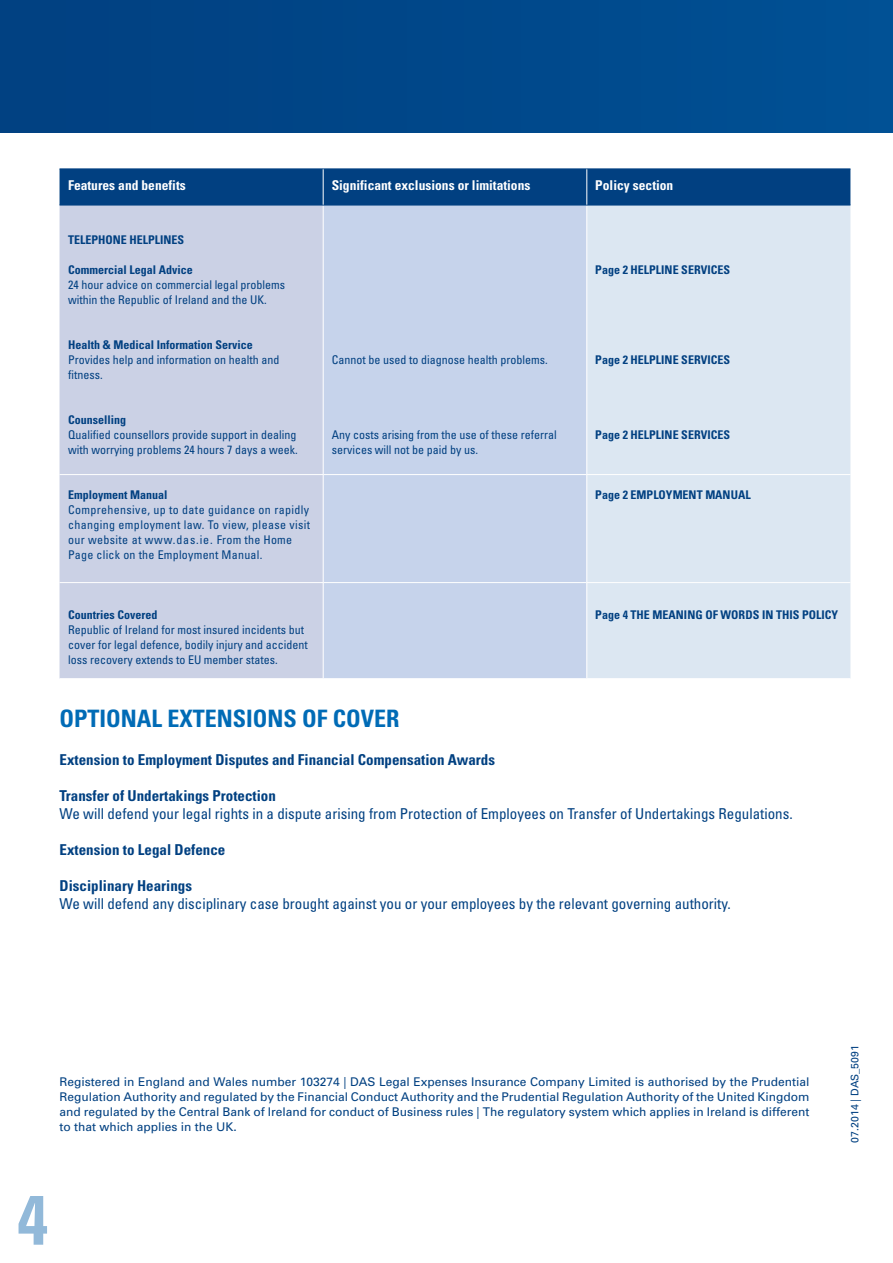
<style>
.page{position:relative;width:893px;height:1263px;background:#fff}
.page>*{position:absolute;margin:0;border:0;box-sizing:border-box;transform-origin:0 0}
.PAGE_NO__LIGHT_BL{font:700 condensed 69.75px "Univers";color:#92b9d9}
.SUBHEAD_-_16_12_DAS{font:700 condensed 24px "Univers";color:#006bb6}
.t1{font:condensed 15px "Univers";color:#014081}
.t2{font:700 condensed 15px "Univers";color:#014081}
.A4KF_TABLE_HEADER_9{font:700 condensed 13.5px "Univers";color:#fff}
.t3{font:12px/15px "Univers";color:#014081;text-align:justify}
.Table_body{font:condensed 12px/15px "Univers";color:#014081}
.A4KF_TABLE_BODY_8_10{font:condensed 12px/15px "Univers";color:#014081}
.Table_body-2{font:condensed 12px/15px "Univers";letter-spacing:.03em;color:#014081}
.A4KF_TABLE_POLICY_SE{font:700 condensed 12px "Univers";color:#014081}
.A4KF_TABLE_BODY_BOLD{font:700 condensed 12px "Univers";color:#014081}
.REFERENCES_-_7_10_WH{font:10.5px "Univers";color:#014081}
</style>
<div class="page">
<div style="left:0;top:0;width:893px;height:133px;background:#00478a"></div>
<div style="left:60px;top:170px;width:790px;height:35px;background:#014081"></div>
<div style="left:60px;top:206px;width:263px;height:472px;background:#cbd1e5"></div>
<div style="left:324px;top:206px;width:262px;height:472px;background:#c6d3eb"></div>
<div style="left:587px;top:206px;width:263px;height:472px;background:#dce7f2"></div>
<hr style="left:60px;top:474px;width:263px;height:1px;background:#fff">
<hr style="left:323px;top:474px;width:264px;height:1px;background:#fff">
<hr style="left:587px;top:474px;width:263px;height:1px;background:#fff">
<hr style="left:60px;top:582px;width:263px;height:1px;background:#fff">
<hr style="left:323px;top:582px;width:264px;height:1px;background:#fff">
<hr style="left:587px;top:582px;width:263px;height:1px;background:#fff">
<hr style="left:60px;top:169px;width:263px;height:1px;background:#014081">
<hr style="left:323px;top:169px;width:264px;height:1px;background:#014081">
<hr style="left:587px;top:169px;width:263px;height:1px;background:#014081">
<hr style="left:60px;top:205px;width:263px;height:1px;background:#014081">
<hr style="left:323px;top:205px;width:264px;height:1px;background:#014081">
<hr style="left:587px;top:205px;width:263px;height:1px;background:#014081">
<hr style="left:323px;top:169px;width:1px;height:36px;background:#fff">
<hr style="left:586px;top:169px;width:1px;height:36px;background:#fff">
<p class="A4KF_TABLE_HEADER_9" style="left:68px;top:177px;width:119px">Features and benefits</p>
<p class="A4KF_TABLE_HEADER_9" style="left:332px;top:177px;width:200px">Significant exclusions or limitations</p>
<p class="A4KF_TABLE_HEADER_9" style="left:595px;top:177px;width:80px">Policy section</p>
<p class="A4KF_TABLE_POLICY_SE" style="left:68px;top:232px;width:118px">TELEPHONE HELPLINES</p>
<p class="A4KF_TABLE_BODY_BOLD" style="left:68px;top:262px;width:126px">Commercial Legal Advice</p>
<p class="A4KF_TABLE_BODY_8_10" style="left:68px;top:277px;width:219px">24 hour advice on commercial legal problems within the Republic of Ireland and the UK.</p>
<p class="A4KF_TABLE_BODY_BOLD" style="left:68px;top:337px;width:186px">Health &amp; Medical Information Service</p>
<p class="Table_body" style="left:68px;top:352px;width:213px">Provides help and information on health and fitness.</p>
<p class="A4KF_TABLE_BODY_BOLD" style="left:68px;top:412px;width:60px">Counselling</p>
<p class="A4KF_TABLE_BODY_8_10" style="left:68px;top:427px;width:231px">Qualified counsellors provide support in dealing with worrying problems 24 hours 7 days a week.</p>
<p class="A4KF_TABLE_BODY_BOLD" style="left:68px;top:487px;width:101px">Employment Manual</p>
<p class="Table_body-2" style="left:68px;top:502px;width:244px">Comprehensive, up to date guidance on rapidly changing employment law. To view, please visit our website at www.das.ie. From the Home Page click on the Employment Manual.</p>
<p class="A4KF_TABLE_BODY_BOLD" style="left:68px;top:607px;width:91px">Countries Covered</p>
<p class="Table_body" style="left:68px;top:622px;width:241px">Republic of Ireland for most insured incidents but cover for legal defence, bodily injury and accident loss recovery extends to EU member states.</p>
<p class="Table_body" style="left:332px;top:352px;width:217px">Cannot be used to diagnose health problems.</p>
<p class="Table_body" style="left:332px;top:427px;width:227px">Any costs arising from the use of these referral services will not be paid by us.</p>
<p class="A4KF_TABLE_POLICY_SE" style="left:595px;top:262px;width:136px">Page 2 HELPLINE SERVICES</p>
<p class="A4KF_TABLE_POLICY_SE" style="left:595px;top:352px;width:136px">Page 2 HELPLINE SERVICES</p>
<p class="A4KF_TABLE_POLICY_SE" style="left:595px;top:427px;width:136px">Page 2 HELPLINE SERVICES</p>
<p class="A4KF_TABLE_POLICY_SE" style="left:595px;top:487px;width:157px">Page 2 EMPLOYMENT MANUAL</p>
<p class="A4KF_TABLE_POLICY_SE" style="left:595px;top:607px;width:244px">Page 4 THE MEANING OF WORDS IN THIS POLICY</p>
<p class="SUBHEAD_-_16_12_DAS" style="left:60px;top:703px;width:342px">OPTIONAL EXTENSIONS OF COVER</p>
<p class="t2" style="left:60px;top:750px;width:437px">Extension to Employment Disputes and Financial Compensation Awards</p>
<p class="t2" style="left:60px;top:786px;width:218px">Transfer of Undertakings Protection</p>
<p class="t1" style="left:60px;top:804px;width:735px">We will defend your legal rights in a dispute arising from Protection of Employees on Transfer of Undertakings Regulations.</p>
<p class="t2" style="left:60px;top:840px;width:167px">Extension to Legal Defence</p>
<p class="t2" style="left:60px;top:876px;width:134px">Disciplinary Hearings</p>
<p class="t1" style="left:60px;top:894px;width:673px">We will defend any disciplinary case brought against you or your employees by the relevant governing authority.</p>
<p class="t3" style="left:60px;top:1074px;width:751px">Registered in England and Wales number 103274 | DAS Legal Expenses Insurance Company Limited is authorised by the Prudential Regulation Authority and regulated by the Financial Conduct Authority and the Prudential Regulation Authority of the United Kingdom and regulated by the Central Bank of Ireland for conduct of Business rules | The regulatory system which applies in Ireland is different to that which applies in the UK.</p>
<p class="PAGE_NO__LIGHT_BL" style="left:17px;top:1177px;width:32px">4</p>
<p class="REFERENCES_-_7_10_WH" style="left:848px;top:1142px;width:99px;rotate:-90deg">07.2014 | DAS_5091</p>
</div>
